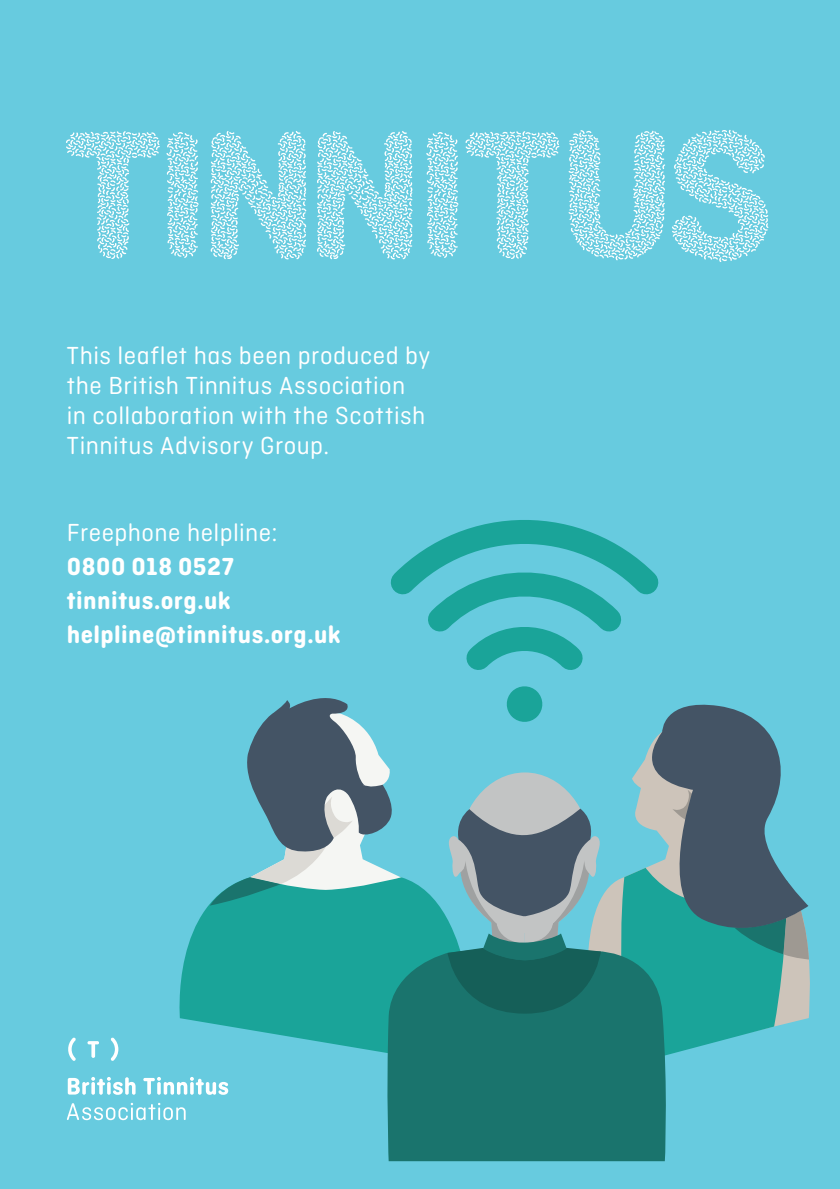
<style>
.page{position:relative;width:840px;height:1189px;background:#67cbdf}
.page>*{position:absolute;margin:0;border:0;box-sizing:border-box;transform-origin:0 0}
.t1{font:700 192px "Wotsits";letter-spacing:-.025em;color:#fff;scale:1.07 1}
.t2{font:26px/30px "Ciutadella Rounded";letter-spacing:.02em;color:#fff}
.t3{font:700 26px/34px "Ciutadella Rounded";letter-spacing:.015em;color:#fff}
</style>
<div class="page">
<svg style="left:68px;top:1077px;width:68px;height:18px"></svg>
<svg style="left:143px;top:1077px;width:85px;height:18px"></svg>
<svg style="left:67px;top:1103px;width:119px;height:17px"></svg>
<svg style="left:87px;top:1041px;width:12px;height:17px"></svg>
<svg style="left:68px;top:1037px;width:8px;height:24px"></svg>
<svg style="left:111px;top:1037px;width:7px;height:24px"></svg>
<svg style="left:179px;top:878px;width:266px;height:175px;fill:#1aa499"></svg>
<svg style="left:210px;top:698px;width:194px;height:224px"></svg>
<svg style="left:466px;top:653px;width:117px;height:69px"></svg>
<svg style="left:390px;top:520px;width:269px;height:133px"></svg>
<svg style="left:603px;top:881px;width:207px;height:133px"></svg>
<svg style="left:616px;top:876px;width:193px;height:179px"></svg>
<svg style="left:627px;top:704px;width:181px;height:240px"></svg>
<svg style="left:386px;top:947px;width:282px;height:214px;fill:#1a746d"></svg>
<svg style="left:445px;top:772px;width:158px;height:241px"></svg>
<h1 class="t1" style="left:57px;top:84px;width:666px">TINNITUS</h1>
<p class="t2" style="left:67px;top:340px;width:365px">This leaflet has been produced by the British Tinnitus Association in collaboration with the Scottish<br>Tinnitus Advisory Group.</p>
<p class="t2" style="left:67px;top:518px;width:212px">Freephone helpline:</p>
<p class="t3" style="left:67px;top:550px;width:275px">0800 018 0527 tinnitus.org.uk helpline@tinnitus.org.uk</p>
</div>
